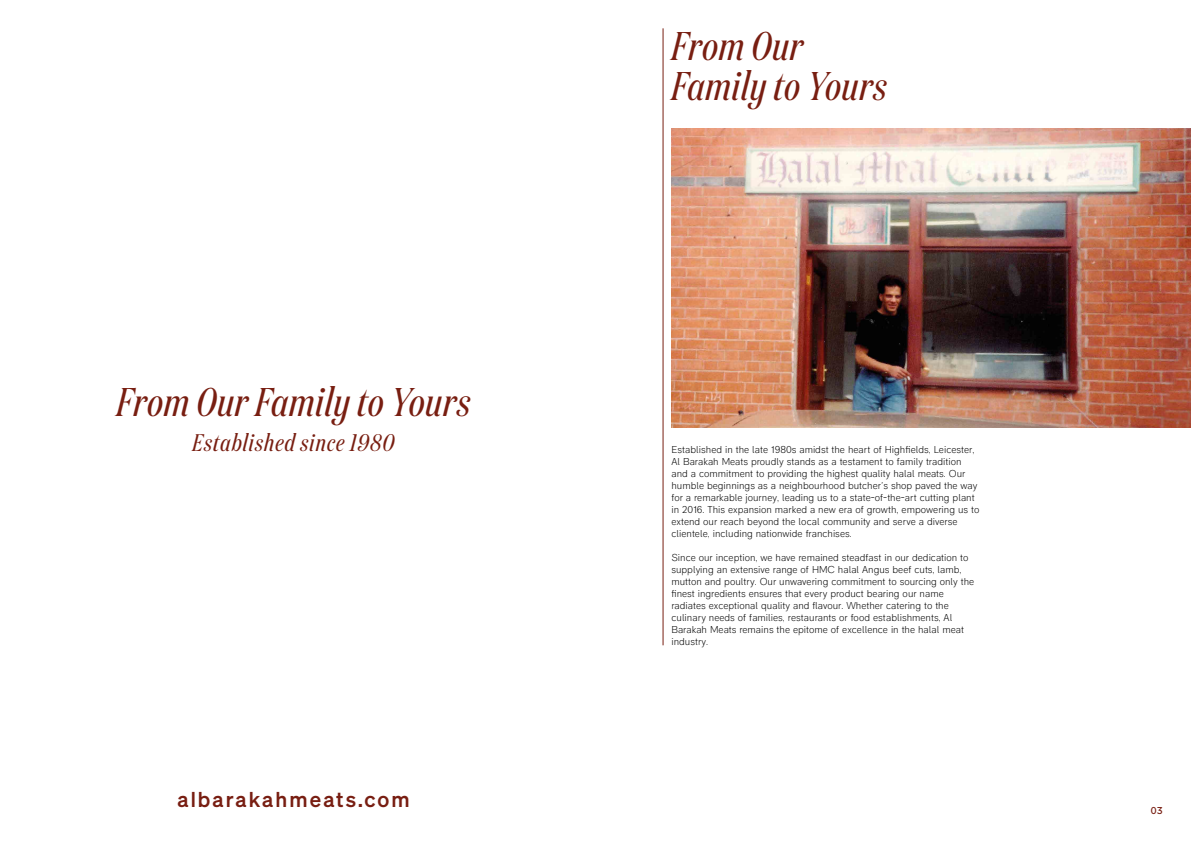
<style>
.page{position:relative;width:1191px;height:842px;background:#fff}
.page>*{position:absolute;margin:0;border:0;box-sizing:border-box;transform-origin:0 0}
.t1{font:italic 40px/40px "Test Domaine Display Cd";letter-spacing:.025em;color:#781e11}
.t2{font:italic 24px "Test Domaine Display Cd";letter-spacing:.05em;color:#781e11}
.t3{font:21px "Test Sohne Kraftig";letter-spacing:.1em;color:#781e12}
.t4{font:300 10px/12px "RM Pro";color:#000}
.t5{font:10px "RM Pro";color:#781e12}
</style>
<div class="page">
<img style="left:671px;top:129px;width:520px;height:298px">
<hr style="left:662px;top:28px;width:1px;height:617px;background:#781e11">
<h1 class="t1" style="left:116px;top:382px;width:355px">From Our Family to Yours</h1>
<h2 class="t2" style="left:192px;top:429px;width:203px">Established since 1980</h2>
<h3 class="t3" style="left:177px;top:787px;width:234px">albarakahmeats.com</h3>
<h1 class="t1" style="left:671px;top:26px;width:217px">From Our<br>Family to Yours</h1>
<p class="t4" style="left:671px;top:443px;width:309px">Established in the late 1980s amidst the heart of Highfields, Leicester, Al Barakah Meats proudly stands as a testament to family tradition and a commitment to providing the highest quality halal meats. Our humble beginnings as a neighbourhood butcher’s shop paved the way for a remarkable journey, leading us to a state-of-the-art cutting plant in 2016. This expansion marked a new era of growth, empowering us to extend our reach beyond the local community and serve a diverse clientele, including nationwide franchises.</p>
<p class="t4" style="left:671px;top:551px;width:304px">Since our inception, we have remained steadfast in our dedication to supplying an extensive range of HMC halal Angus beef cuts, lamb, mutton and poultry. Our unwavering commitment to sourcing only the finest ingredients ensures that every product bearing our name radiates exceptional quality and flavour. Whether catering to the culinary needs of families, restaurants or food establishments, Al Barakah Meats remains the epitome of excellence in the halal meat industry.</p>
<p class="t5" style="left:1151px;top:804px;width:13px">03</p>
</div>
